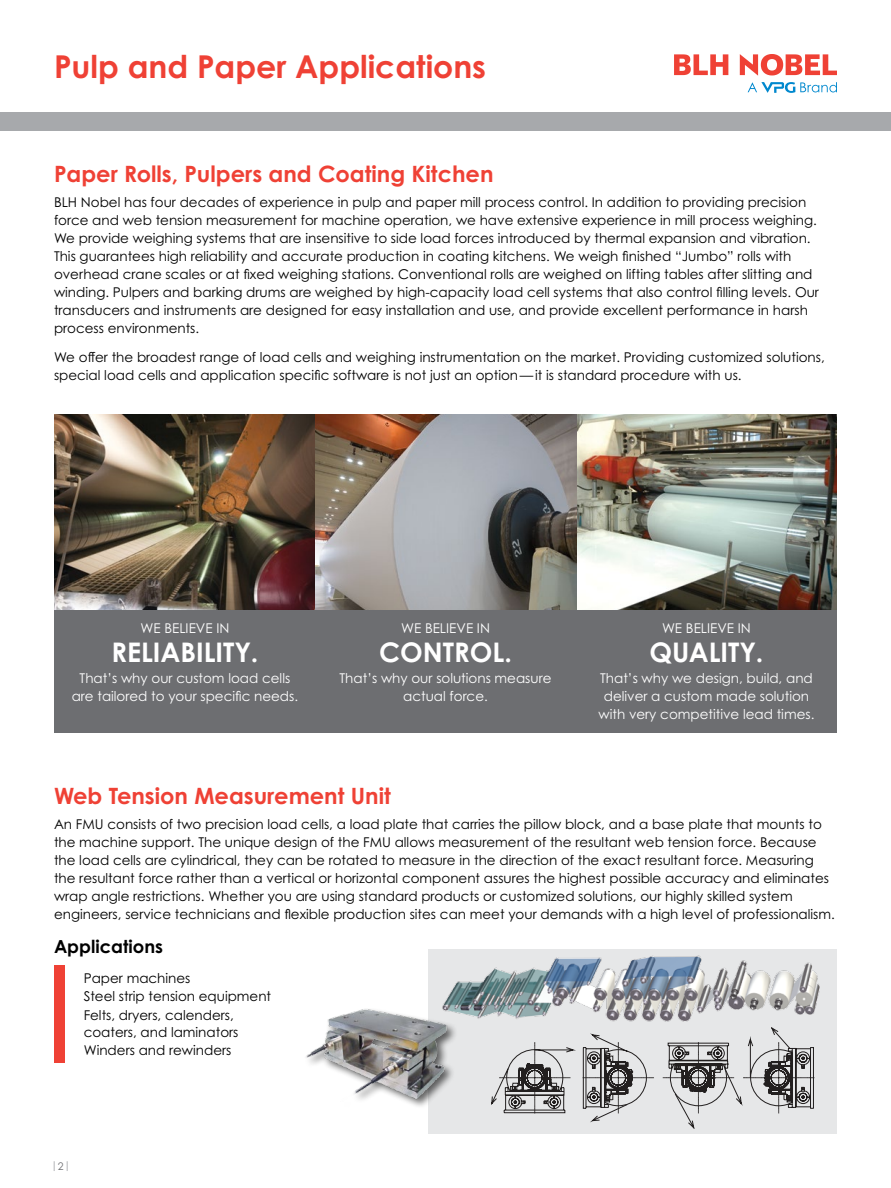
<style>
.page{position:relative;width:891px;height:1188px;background:#fff}
.page>*{position:absolute;margin:0;border:0;box-sizing:border-box;transform-origin:0 0}
.t1{font:700 31.5px "Century Gothic Pro";color:#ef4135}
.Gray-box-large-white{font:700 27px "Century Gothic Pro";color:#fff}
.PL_Red_Header{font:700 22.5px "Century Gothic Pro";color:#ef4135}
.PL-prod-body-title-b{font:700 18px "Century Gothic Pro";color:#000}
.PT-body{font:13.5px/18px "Century Gothic Pro";color:#000}
.Gray-box-small-white{font:13.5px/18px "Century Gothic Pro";color:#fff;text-align:center}
.PL-prod-body-bullets{font:13.5px/16.2px "Century Gothic Pro";color:#000}
.PL-captions{font:10.5px "Century Gothic Pro";color:#9d9fa2}
.s1{color:#6d6e71}
</style>
<div class="page">
<div style="left:54px;top:610px;width:262px;height:123px;background:#6d6e71"></div>
<div style="left:315px;top:610px;width:261px;height:123px;background:#6d6e71"></div>
<div style="left:576px;top:610px;width:261px;height:123px;background:#6d6e71"></div>
<img style="left:54px;top:414px;width:783px;height:196px">
<div style="left:0;top:112px;width:891px;height:19px;background:#a7a9ac"></div>
<svg style="left:674px;top:54px;width:54px;height:21px"></svg>
<svg style="left:740px;top:54px;width:97px;height:22px"></svg>
<svg style="left:748px;top:82px;width:89px;height:11px"></svg>
<div style="left:54px;top:965px;width:11px;height:98px;background:#ef4135"></div>
<div style="left:429px;top:950px;width:408px;height:184px;background:#e6e7e8"></div>
<svg style="left:491px;top:1028px;width:323px;height:100px"></svg>
<img style="left:442px;top:955px;width:378px;height:67px">
<div style="left:304px;top:1007px;width:154px;height:103px;background:#000;opacity:.6"></div>
<img style="left:304px;top:1007px;width:151px;height:101px">
<h1 class="t1" style="left:54px;top:47px;width:434px">Pulp and Paper Applications</h1>
<p class="PL_Red_Header" style="left:54px;top:160px;width:441px">Paper Rolls, Pulpers and Coating Kitchen</p>
<p class="PT-body" style="left:54px;top:193px;width:767px">BLH Nobel has four decades of experience in pulp and paper mill process control. In addition to providing precision force and web tension measurement for machine operation, we have extensive experience in mill process weighing.<br>We provide weighing systems that are insensitive to side load forces introduced by thermal expansion and vibration.<br>This guarantees high reliability and accurate production in coating kitchens. We weigh finished “Jumbo” rolls with overhead crane scales or at fixed weighing stations. Conventional rolls are weighed on lifting tables after slitting and winding. Pulpers and barking drums are weighed by high-capacity load cell systems that also control filling levels. Our transducers and instruments are designed for easy installation and use, and provide excellent performance in harsh process environments.</p>
<p class="PT-body" style="left:54px;top:348px;width:772px">We offer the broadest range of load cells and weighing instrumentation on the market. Providing customized solutions, special load cells and application specific software is not just an option—it is standard procedure with us.</p>
<p class="Gray-box-small-white" style="left:140px;top:619px;width:90px">WE BELIEVE IN</p>
<p class="Gray-box-large-white" style="left:111px;top:635px;width:149px">RELIABILITY.</p>
<p class="Gray-box-small-white" style="left:72px;top:669px;width:228px">That’s why our custom load cells are tailored to your specific needs.</p>
<p class="Gray-box-small-white" style="left:401px;top:619px;width:90px">WE BELIEVE IN</p>
<p class="Gray-box-large-white" style="left:379px;top:635px;width:134px">CONTROL.</p>
<p class="Gray-box-small-white" style="left:340px;top:669px;width:213px">That’s why our solutions measure actual force.</p>
<p class="Gray-box-small-white" style="left:662px;top:619px;width:90px">WE BELIEVE IN</p>
<p class="Gray-box-large-white" style="left:649px;top:635px;width:116px">QUALITY.</p>
<p class="Gray-box-small-white" style="left:599px;top:669px;width:217px">That’s why we design, build, and deliver a custom made solution with very competitive lead times.</p>
<p class="PL_Red_Header" style="left:54px;top:782px;width:338px">Web Tension Measurement Unit</p>
<p class="PT-body" style="left:54px;top:815px;width:782px">An FMU consists of two precision load cells, a load plate that carries the pillow block, and a base plate that mounts to the machine support. The unique design of the FMU allows measurement of the resultant web tension force. Because the load cells are cylindrical, they can be rotated to measure in the direction of the exact resultant force. Measuring the resultant force rather than a vertical or horizontal component assures the highest possible accuracy and eliminates wrap angle restrictions. Whether you are using standard products or customized solutions, our highly skilled system engineers, service technicians and flexible production sites can meet your demands with a high level of professionalism.</p>
<p class="PL-prod-body-title-b" style="left:54px;top:935px;width:111px">Applications</p>
<p class="PL-prod-body-bullets" style="left:84px;top:969px;width:108px">Paper machines</p>
<p class="PL-prod-body-bullets" style="left:84px;top:988px;width:189px">Steel strip tension equipment</p>
<p class="PL-prod-body-bullets" style="left:84px;top:1007px;width:156px">Felts, dryers, calenders, coaters, and laminators</p>
<p class="PL-prod-body-bullets" style="left:84px;top:1042px;width:149px">Winders and rewinders</p>
<p class="PL-captions" style="left:51px;top:1159px;width:21px">|<span class="s1">2</span>|</p>
</div>
